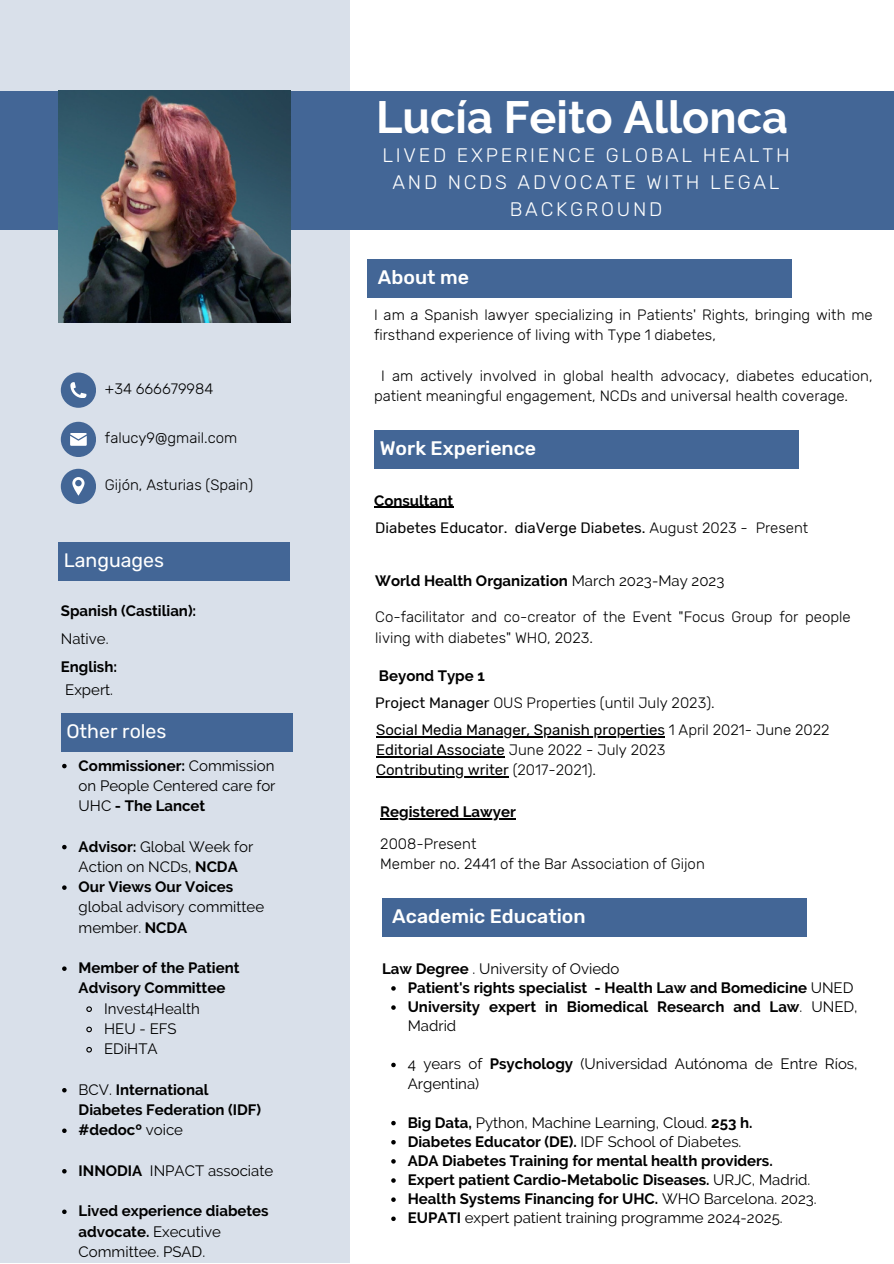
<style>
.page{position:relative;width:894px;height:1264px;background:#fff}
.page>*{position:absolute;margin:0;border:0;box-sizing:border-box;transform-origin:0 0}
.t1{font:700 45px "Raleway";color:#fff}
.t2{font:300 19.5px/27px "Rubik";letter-spacing:.14em;color:#fff;text-align:center}
.t3{font:500 19.5px "Rubik";color:#fff}
.t4{font:19.5px "Rubik";color:#fff}
.t5{font:700 15px/20.2px "Raleway";color:#000}
.t6{font:300 15px/20.2px "Rubik";color:#000}
.t7{font:15px/20.2px "Raleway";color:#000}
.t8{font:15px "Rubik";color:#000}
.s1{font-weight:700}
.s2{font-weight:400}
.s3{font-weight:300}
</style>
<div class="page">
<div style="left:0;top:0;width:350px;height:1263px;background:#d9e0ea"></div>
<div style="left:0;top:91px;width:893px;height:138px;background:#436696"></div>
<div style="left:61px;top:372px;width:35px;height:36px;background:#436696;border-radius:50%"></div>
<svg style="left:70px;top:382px;width:16px;height:16px"></svg>
<div style="left:61px;top:422px;width:35px;height:35px;background:#436696;border-radius:50%"></div>
<svg style="left:70px;top:433px;width:17px;height:12px"></svg>
<div style="left:61px;top:469px;width:35px;height:35px;background:#436696;border-radius:50%"></div>
<svg style="left:72px;top:477px;width:12px;height:18px"></svg>
<img style="left:58px;top:91px;width:232px;height:231px">
<div style="left:368px;top:259px;width:423px;height:39px;background:#436696"></div>
<div style="left:58px;top:542px;width:232px;height:39px;background:#436696"></div>
<div style="left:374px;top:430px;width:423px;height:39px;background:#436696"></div>
<div style="left:382px;top:898px;width:424px;height:39px;background:#436696"></div>
<svg style="left:391px;top:986px;width:4px;height:4px"></svg>
<svg style="left:391px;top:1005px;width:4px;height:4px"></svg>
<svg style="left:391px;top:1062px;width:4px;height:5px"></svg>
<hr style="left:374px;top:507px;width:79px;height:1px;background:#000">
<hr style="left:380px;top:818px;width:135px;height:1px;background:#000">
<hr style="left:376px;top:736px;width:289px;height:1px;background:#000">
<hr style="left:376px;top:756px;width:129px;height:1px;background:#000">
<hr style="left:376px;top:776px;width:132px;height:1px;background:#000">
<svg style="left:391px;top:1120px;width:4px;height:5px"></svg>
<svg style="left:391px;top:1140px;width:4px;height:4px"></svg>
<svg style="left:391px;top:1159px;width:4px;height:4px"></svg>
<svg style="left:391px;top:1178px;width:4px;height:4px"></svg>
<svg style="left:391px;top:1197px;width:4px;height:4px"></svg>
<svg style="left:391px;top:1216px;width:4px;height:4px"></svg>
<div style="left:61px;top:712px;width:231px;height:39px;background:#436696"></div>
<svg style="left:62px;top:763px;width:5px;height:5px"></svg>
<svg style="left:62px;top:844px;width:5px;height:5px"></svg>
<svg style="left:62px;top:885px;width:5px;height:4px"></svg>
<svg style="left:62px;top:966px;width:5px;height:4px"></svg>
<svg style="left:86px;top:1006px;width:6px;height:6px"></svg>
<svg style="left:86px;top:1026px;width:6px;height:7px"></svg>
<svg style="left:86px;top:1046px;width:6px;height:7px"></svg>
<svg style="left:62px;top:1088px;width:5px;height:4px"></svg>
<svg style="left:62px;top:1128px;width:5px;height:4px"></svg>
<svg style="left:62px;top:1169px;width:5px;height:4px"></svg>
<svg style="left:62px;top:1209px;width:5px;height:4px"></svg>
<p class="t6" style="left:105px;top:378px;width:110px">+34 666679984</p>
<p class="t6" style="left:105px;top:427px;width:134px">falucy9@gmail.com</p>
<p class="t6" style="left:105px;top:474px;width:150px">Gijón, Asturias (Spain)</p>
<p class="t4" style="left:64px;top:548px;width:102px">Languages</p>
<p class="t5" style="left:61px;top:600px;width:137px">Spanish (Castilian):</p>
<p class="t7" style="left:61px;top:628px;width:49px">Native.</p>
<p class="t7" style="left:65px;top:679px;width:49px">Expert.</p>
<p class="t5" style="left:61px;top:657px;width:58px">English:</p>
<p class="t4" style="left:66px;top:719px;width:101px">Other roles</p>
<h5 class="t7" style="left:79px;top:755px;width:198px;text-align:justify"><span class="s1">Commissioner:</span> Commission on People Centered care for UHC <span class="s1">- The Lancet</span></h5>
<p class="t7" style="left:79px;top:836px;width:176px"><span class="s1">Advisor:</span> Global Week for<br>Action on NCDs, <span class="s1">NCDA</span></p>
<p class="t7" style="left:79px;top:876px;width:187px"><span class="s1">Our Views Our Voices </span>global advisory committee member. <span class="s1">NCDA</span></p>
<h3 class="t5" style="left:79px;top:957px;width:162px">Member of the Patient<br>Advisory Committee</h3>
<p class="t7" style="left:104px;top:998px;width:97px">Invest4Health</p>
<p class="t7" style="left:104px;top:1018px;width:74px">HEU - EFS</p>
<p class="t7" style="left:104px;top:1038px;width:55px">EDiHTA</p>
<p class="t5" style="left:79px;top:1079px;width:184px"><span class="s2">BCV.</span> International<br>Diabetes Federation (IDF)</p>
<p class="t5" style="left:79px;top:1119px;width:106px">#dedocº <span class="s2">voice</span></p>
<p class="t7" style="left:79px;top:1160px;width:196px"><span class="s1">INNODIA</span> INPACT associate</p>
<p class="t5" style="left:79px;top:1200px;width:191px">Lived experience diabetes advocate. <span class="s2">Executive<br>Committee. PSAD.</span></p>
<p class="t1" style="left:376px;top:90px;width:413px">Lucía Feito Allonca</p>
<h5 class="t2" style="left:382px;top:142px;width:408px">LIVED EXPERIENCE GLOBAL HEALTH<br>AND NCDS ADVOCATE WITH LEGAL<br>BACKGROUND</h5>
<p class="t3" style="left:378px;top:265px;width:92px">About me</p>
<p class="t6" style="left:374px;top:305px;width:500px">I am a Spanish lawyer specializing in Patients' Rights, bringing with me firsthand experience of living with Type 1 diabetes,</p>
<h3 class="t6" style="left:374px;top:365px;width:500px;text-indent:7px">I am actively involved in global health advocacy, diabetes education, patient meaningful engagement, NCDs and universal health coverage.</h3>
<p class="t3" style="left:379px;top:436px;width:158px">Work Experience</p>
<p class="t5" style="left:374px;top:490px;width:81px">Consultant</p>
<p class="t8" style="left:375px;top:518px;width:434px">Diabetes Educator. diaVerge Diabetes. <span class="s3">August 2023 - Present</span></p>
<p class="t5" style="left:375px;top:570px;width:350px">World Health Organization <span class="s2">March 2023-May 2023</span></p>
<p class="t6" style="left:375px;top:607px;width:477px">Co-facilitator and co-creator of the Event "Focus Group for people living with diabetes" WHO, 2023.</p>
<p class="t5" style="left:379px;top:665px;width:107px">Beyond Type 1</p>
<p class="t6" style="left:375px;top:692px;width:341px"><span class="s2">Project Manager</span> OUS Properties (until July 2023).</p>
<h2 class="t8" style="left:376px;top:721px;width:455px">Social Media Manager, Spanish properties <span class="s3">1 April 2021- June 2022</span></h2>
<h3 class="t8" style="left:376px;top:741px;width:291px">Editorial Associate <span class="s3">June 2022 - July 2023</span></h3>
<p class="t8" style="left:376px;top:761px;width:221px">Contributing writer <span class="s3">(2017-2021).</span></p>
<p class="t5" style="left:380px;top:801px;width:137px">Registered Lawyer</p>
<h4 class="t6" style="left:380px;top:833px;width:98px">2008-Present</h4>
<h5 class="t6" style="left:380px;top:854px;width:326px">Member no. 2441 of the Bar Association of Gijon</h5>
<p class="t3" style="left:392px;top:904px;width:195px">Academic Education</p>
<p class="t7" style="left:382px;top:958px;width:238px"><span class="s1">Law Degree</span> . University of Oviedo</p>
<h5 class="t5" style="left:407px;top:977px;width:447px">Patient's rights specialist - Health Law and Bomedicine <span class="s2">UNED</span></h5>
<p class="t5" style="left:407px;top:997px;width:451px;line-height:19.2px">University expert in Biomedical Research and Law<span class="s2">. UNED,<br>Madrid</span></p>
<h4 class="t7" style="left:407px;top:1054px;width:451px;line-height:19.2px">4 years of <span class="s1">Psychology</span> (Universidad Autónoma de Entre Ríos,<br>Argentina)</h4>
<p class="t7" style="left:407px;top:1112px;width:346px"><span class="s1">Big Data,</span> Python, Machine Learning, Cloud. <span class="s1">253 h.</span></p>
<p class="t5" style="left:407px;top:1131px;width:335px">Diabetes Educator (DE). <span class="s2">IDF School of Diabetes.</span></p>
<h5 class="t5" style="left:407px;top:1150px;width:366px">ADA Diabetes Training for mental health providers.</h5>
<p class="t5" style="left:407px;top:1169px;width:404px">Expert patient Cardio-Metabolic Diseases. <span class="s2">URJC, Madrid.</span></p>
<p class="t5" style="left:407px;top:1188px;width:410px">Health Systems Financing for UHC. <span class="s2">WHO Barcelona. 2023.</span></p>
<p class="t7" style="left:407px;top:1207px;width:376px"><span class="s1">EUPATI</span> expert patient training programme 2024-2025.</p>
</div>
